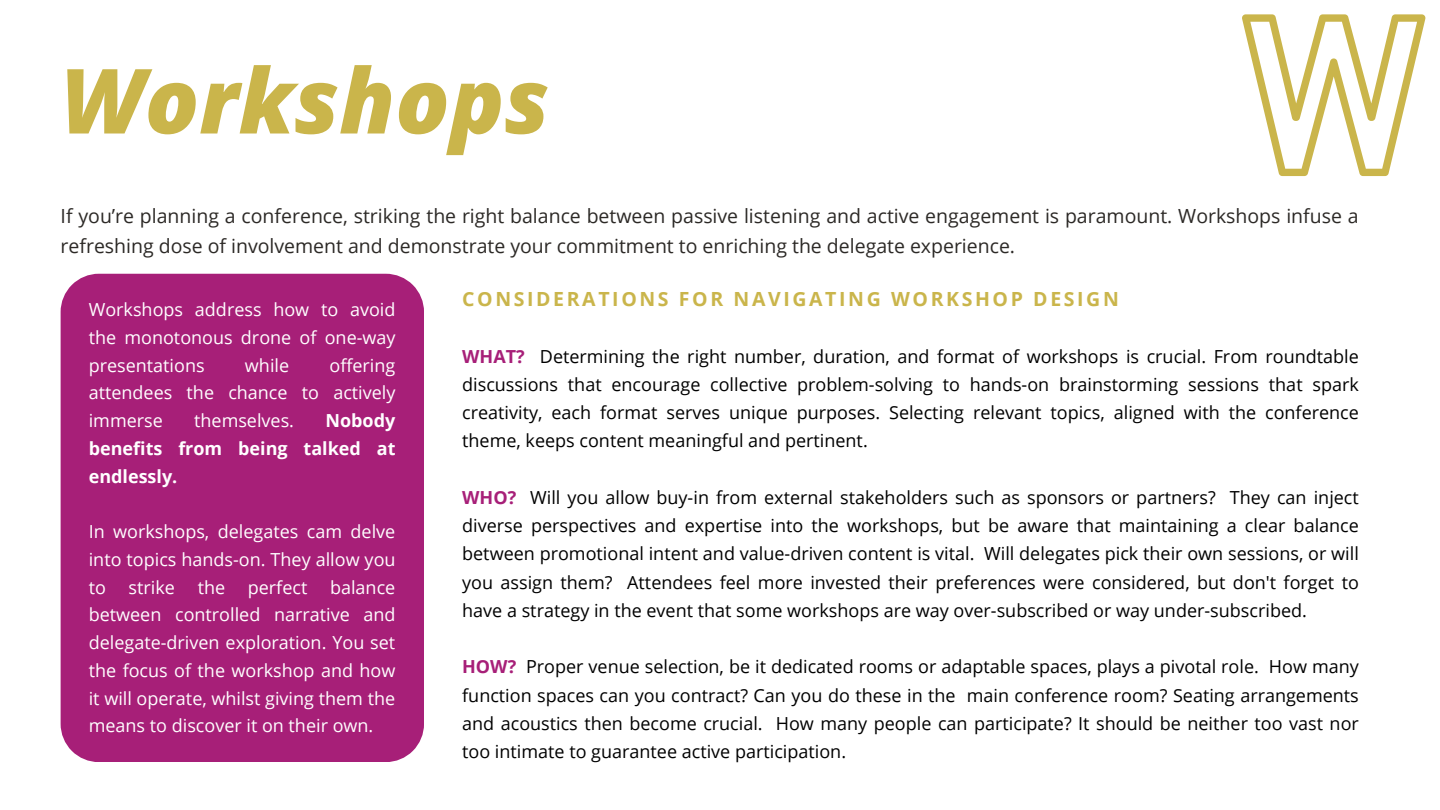
<style>
.page{position:relative;width:1440px;height:810px;background:#fff}
.page>*{position:absolute;margin:0;border:0;box-sizing:border-box;transform-origin:0 0}
.t1{font:italic 800 90px "Open Sans";color:#cab54b}
.t2{font:19.5px/30px "Open Sans";color:#2c2926}
.t3{font:700 19.5px "Open Sans";letter-spacing:.135em;color:#cab54b}
.t4{font:18px/28.3px "Open Sans";color:#000;text-align:justify}
.t5{font:18px/27.8px "Open Sans";color:#fff;text-align:justify}
.t6{font:700 18px/27.8px "Open Sans";color:#fff;text-align:justify}
.s1{font-weight:700;color:#a71f78}
</style>
<div class="page">
<svg style="left:1242px;top:14px;width:183px;height:162px"></svg>
<div style="left:61px;top:274px;width:363px;height:488px;background:#a71f78"></div>
<p class="t1" style="left:61px;top:37px;width:490px">Workshops</p>
<p class="t2" style="left:61px;top:200px;width:1300px">If you’re planning a conference, striking the right balance between passive listening and active engagement is paramount. Workshops infuse a refreshing dose of involvement and demonstrate your commitment to enriching the delegate experience.</p>
<p class="t3" style="left:462px;top:285px;width:658px">CONSIDERATIONS FOR NAVIGATING WORKSHOP DESIGN</p>
<p class="t5" style="left:89px;top:295px;width:308px">Workshops address how to avoid the monotonous drone of one-way presentations</p>
<p class="t4" style="left:462px;top:341px;width:898px"><span class="s1">WHAT?</span> Determining the right number, duration, and format of workshops is crucial. From roundtable discussions that encourage collective problem-solving to hands-on brainstorming sessions that spark creativity, each format serves unique purposes. Selecting relevant topics, aligned with the conference theme, keeps content meaningful and pertinent.</p>
<p class="t4" style="left:462px;top:483px;width:898px"><span class="s1">WHO?</span> Will you allow buy-in from external stakeholders such as sponsors or partners? They can inject diverse perspectives and expertise into the workshops, but be aware that maintaining a clear balance between promotional intent and value-driven content is vital. Will delegates pick their own sessions, or will you assign them? Attendees feel more invested their preferences were considered, but don't forget to have a strategy in the event that some workshops are way over-subscribed or way under-subscribed.</p>
<p class="t4" style="left:462px;top:652px;width:898px"><span class="s1">HOW?</span> Proper venue selection, be it dedicated rooms or adaptable spaces, plays a pivotal role. How many function spaces can you contract? Can you do these in the main conference room? Seating arrangements and acoustics then become crucial. How many people can participate? It should be neither too vast nor too intimate to guarantee active participation.</p>
<p class="t5" style="left:89px;top:351px;width:308px;text-indent:241px">offering attendees the chance to actively immerse</p>
<p class="t5" style="left:245px;top:351px;width:46px">while</p>
<p class="t6" style="left:89px;top:406px;width:308px;text-indent:237px">Nobody benefits from being talked at endlessly.</p>
<p class="t5" style="left:89px;top:517px;width:308px">In workshops, delegates cam delve into topics hands-on. They allow you to</p>
<p class="t5" style="left:194px;top:406px;width:101px">themselves.</p>
<p class="t5" style="left:129px;top:573px;width:48px">strike</p>
<p class="t5" style="left:198px;top:573px;width:29px">the</p>
<p class="t5" style="left:248px;top:573px;width:61px">perfect</p>
<p class="t5" style="left:89px;top:573px;width:308px;text-indent:241px">balance between controlled narrative and delegate-driven exploration. You set the focus of the workshop and how it will operate, whilst giving them the means to discover it on their own.</p>
</div>
